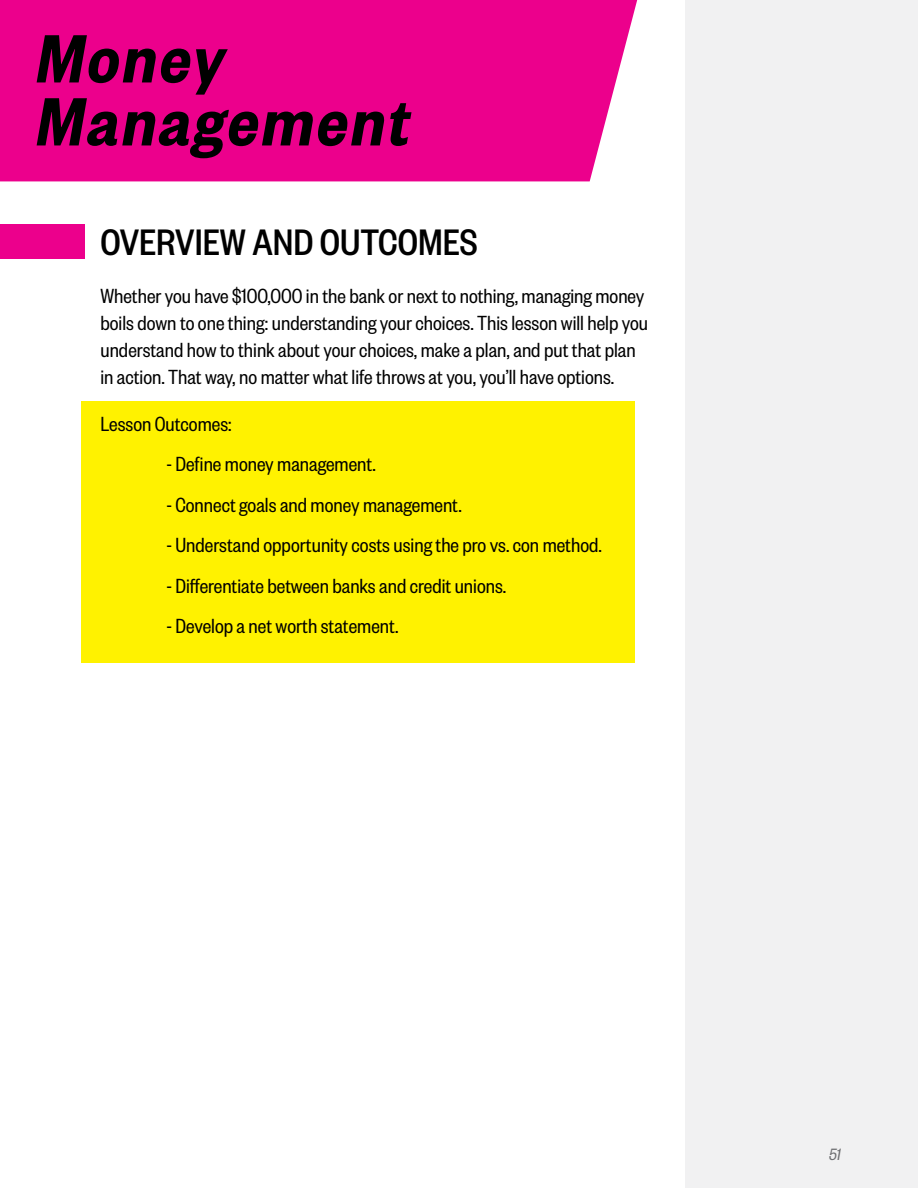
<style>
.page{position:relative;width:918px;height:1188px;background:#fff}
.page>*{position:absolute;margin:0;border:0;box-sizing:border-box;transform-origin:0 0}
.t1{font:italic 600 75px/63px "Founders Grotesk Cond";color:#000}
.t2{font:500 40.5px "Founders Grotesk Cond";color:#000}
.t3{font:22.5px/27px "Founders Grotesk Cond";color:#000}
.t4{font:italic 18px "Founders Grotesk Cond";color:#6d6e71}
</style>
<div class="page">
<div style="left:0;top:0;width:637px;height:181px;background:#ec008c"></div>
<div style="left:686px;top:0;width:232px;height:1188px;background:#f1f1f2"></div>
<div style="left:81px;top:402px;width:553px;height:261px;background:#fff200"></div>
<div style="left:0;top:224px;width:84px;height:35px;background:#ec008c"></div>
<h1 class="t1" style="left:33px;top:24px;width:390px">Money<br>Management</h1>
<h2 class="t2" style="left:100px;top:219px;width:379px">OVERVIEW AND OUTCOMES</h2>
<p class="t3" style="left:100px;top:281px;width:549px">Whether you have $100,000 in the bank or next to nothing, managing money boils down to one thing: understanding your choices. This lesson will help you understand how to think about your choices, make a plan, and put that plan in action. That way, no matter what life throws at you, you’ll have options.</p>
<p class="t3" style="left:100px;top:410px;width:133px">Lesson Outcomes:</p>
<p class="t3" style="left:166px;top:450px;width:211px">- Define money management.</p>
<p class="t3" style="left:166px;top:491px;width:297px">- Connect goals and money management.</p>
<p class="t3" style="left:166px;top:531px;width:437px">- Understand opportunity costs using the pro vs. con method.</p>
<p class="t3" style="left:166px;top:572px;width:341px">- Differentiate between banks and credit unions.</p>
<p class="t3" style="left:166px;top:612px;width:234px">- Develop a net worth statement.</p>
<p class="t4" style="left:828px;top:1145px;width:17px">51</p>
</div>
